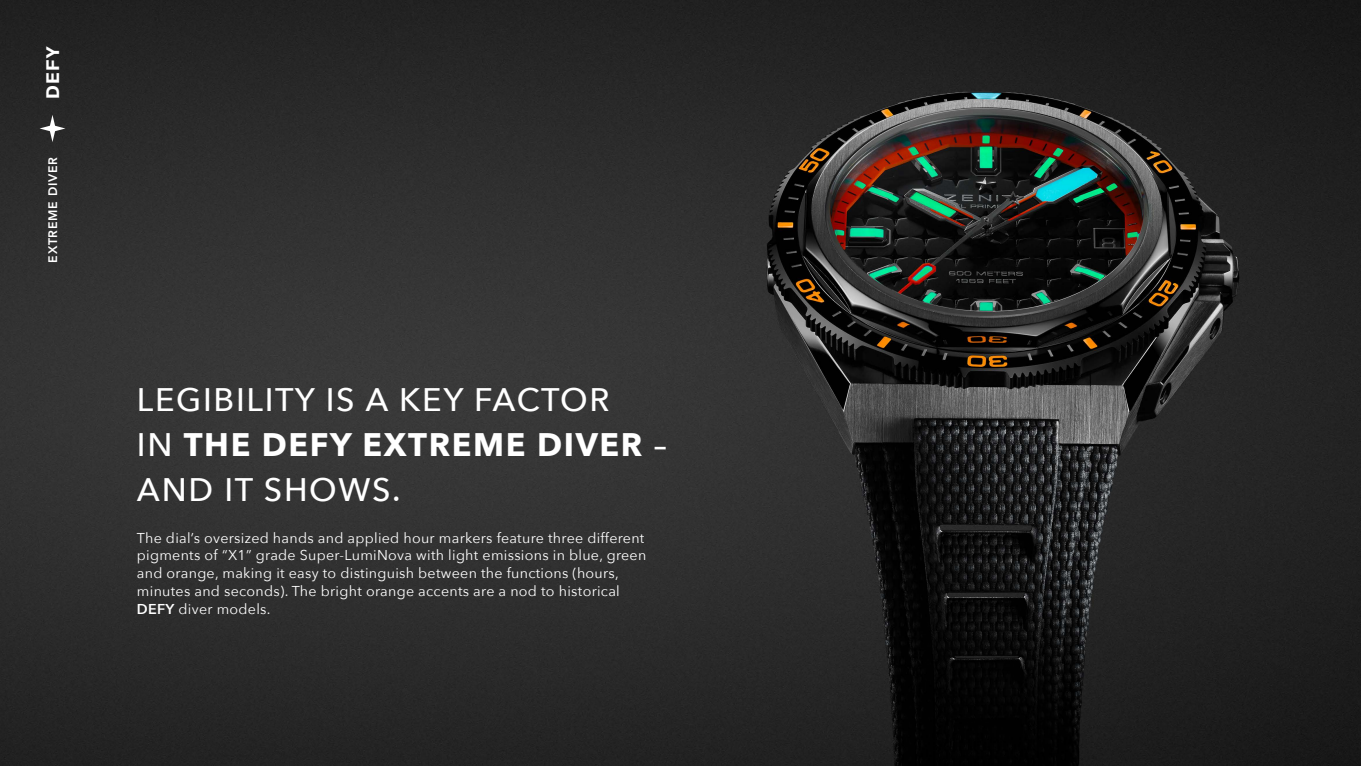
<style>
.page{position:relative;width:1361px;height:766px;background:#fff}
.page>*{position:absolute;margin:0;border:0;box-sizing:border-box;transform-origin:0 0}
.t1{font:500 32.5px/45px "Avenir Next";letter-spacing:.05em;color:#fff}
.t2{font:17.82px "Sequel Sans Bold Body";color:#fff}
.t3{font:14.25px/17.8px "Avenir Next";letter-spacing:.02em;color:#fff}
.t4{font:800 12.25px "Avenir LT Pro";letter-spacing:.06em;color:#fff}
.s1{font-weight:700}
.s2{font-weight:600}
</style>
<div class="page">
<img style="left:0;top:0;width:1361px;height:765px">
<svg style="left:40px;top:115px;width:25px;height:27px"></svg>
<p class="t2" style="left:40px;top:99px;width:55px;rotate:-90deg">DEFY</p>
<p class="t4" style="left:46px;top:262px;width:107px;rotate:-90deg">EXTREME DIVER</p>
<h1 class="t1" style="left:137px;top:375px;width:531px">LEGIBILITY IS A KEY FACTOR<br>IN <span class="s1">THE DEFY EXTREME DIVER</span> –<br>AND IT SHOWS.</h1>
<p class="t3" style="left:137px;top:528px;width:511px">The dial’s oversized hands and applied hour markers feature three different pigments of “X1” grade Super-LumiNova with light emissions in blue, green and orange, making it easy to distinguish between the functions (hours, minutes and seconds). The bright orange accents are a nod to historical <span class="s2">DEFY</span> diver models.</p>
</div>
